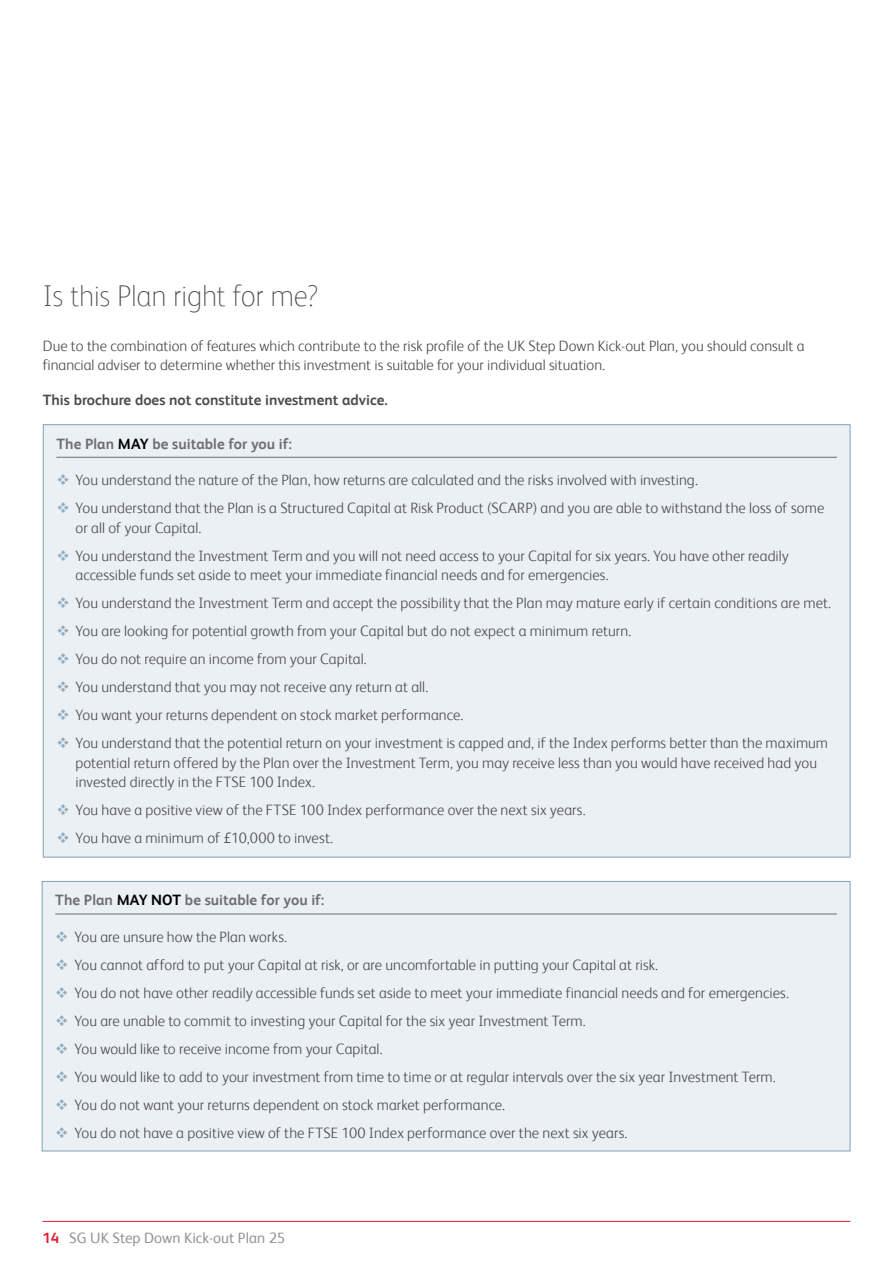
<style>
.page{position:relative;width:893px;height:1263px;background:#fff}
.page>*{position:absolute;margin:0;border:0;box-sizing:border-box;transform-origin:0 0}
.t1{font:100 30px "FS Albert";letter-spacing:-.01em;color:#4d4d4f}
.t2{font:300 15px/19.5px "FS Albert";letter-spacing:.005em;color:#4d4d4f}
.t3{font:700 15px "FS Albert";letter-spacing:.005em;color:#6d6e71}
.t4{font:700 15px "FS Albert";color:#4d4d4f}
.t5{font:15px "FS Albert";color:#939598}
.s1{color:#000}
.s2{color:#90adc1}
.s3{font-family:"Frutiger"}
.s4{font-weight:700;color:#df1e32}
</style>
<div class="page">
<hr style="left:43px;top:1221px;width:807px;height:1px;background:#df1e32">
<div style="left:43px;top:425px;width:807px;height:432px;background:#ebf0f5"></div>
<hr style="left:56px;top:457px;width:781px;height:1px;background:#6d6e71">
<div style="left:42px;top:881px;width:808px;height:270px;background:#ebf0f5"></div>
<hr style="left:55px;top:914px;width:782px;height:1px;background:#6d6e71">
<h1 class="t1" style="left:43px;top:279px;width:277px">Is this Plan right for me?</h1>
<p class="t2" style="left:43px;top:336px;width:763px">Due to the combination of features which contribute to the risk profile of the UK Step Down Kick-out Plan, you should consult a financial adviser to determine whether this investment is suitable for your individual situation.</p>
<p class="t4" style="left:43px;top:391px;width:346px">This brochure does not constitute investment advice.</p>
<p class="t3" style="left:56px;top:435px;width:237px">The Plan <span class="s1">MAY</span> be suitable for you if:</p>
<p class="t2" style="left:56px;top:470px;width:643px"><span class="s2">❖</span> You understand the nature of the Plan, how returns are calculated and the risks involved with investing.</p>
<p class="t2" style="left:76px;top:498px;width:750px;text-indent:-19px"><span class="s2">❖</span> You understand that the Plan is a Structured Capital at Risk Product (SCARP) and you are able to withstand the loss of some or all of your Capital.</p>
<p class="t2" style="left:76px;top:546px;width:715px;text-indent:-19px"><span class="s2">❖</span> You understand the Investment Term and you will not need access to your Capital for six years. You have other readily accessible funds set aside to meet your immediate financial needs and for emergencies.</p>
<p class="t2" style="left:56px;top:593px;width:776px"><span class="s2">❖</span> You understand the Investment Term and accept the possibility that the Plan may mature early if certain conditions are met.</p>
<p class="t2" style="left:56px;top:621px;width:576px"><span class="s2">❖</span> You are looking for potential growth from your Capital but do not expect a minimum return.</p>
<p class="t2" style="left:56px;top:649px;width:312px"><span class="s2">❖</span> You do not require an income from your Capital.</p>
<p class="t2" style="left:56px;top:677px;width:373px"><span class="s2">❖</span> You understand that you may not receive any return at all.</p>
<p class="t2" style="left:56px;top:705px;width:408px"><span class="s2">❖</span> You want your returns dependent on stock market performance.</p>
<p class="t2" style="left:76px;top:733px;width:754px;text-indent:-19px"><span class="s2">❖</span> You understand that the potential return on your investment is capped and, if the Index performs better than the maximum potential return offered by the Plan over the Investment Term, you may receive less than you would have received had you invested directly in the FTSE 100 Index.</p>
<p class="t2" style="left:56px;top:800px;width:531px"><span class="s2">❖</span> You have a positive view of the FTSE 100 Index performance over the next six years.</p>
<p class="t2" style="left:56px;top:828px;width:278px"><span class="s2">❖</span> You have a minimum of <span class="s3">£</span>10,000 to invest.</p>
<p class="t3" style="left:55px;top:891px;width:271px">The Plan <span class="s1">MAY NOT</span> be suitable for you if:</p>
<p class="t2" style="left:55px;top:927px;width:233px"><span class="s2">❖</span> You are unsure how the Plan works.</p>
<p class="t2" style="left:55px;top:955px;width:604px"><span class="s2">❖</span> You cannot afford to put your Capital at risk, or are uncomfortable in putting your Capital at risk.</p>
<p class="t2" style="left:55px;top:983px;width:735px"><span class="s2">❖</span> You do not have other readily accessible funds set aside to meet your immediate financial needs and for emergencies.</p>
<p class="t2" style="left:55px;top:1011px;width:532px"><span class="s2">❖</span> You are unable to commit to investing your Capital for the six year Investment Term.</p>
<p class="t2" style="left:55px;top:1039px;width:329px"><span class="s2">❖</span> You would like to receive income from your Capital.</p>
<p class="t2" style="left:55px;top:1067px;width:722px"><span class="s2">❖</span> You would like to add to your investment from time to time or at regular intervals over the six year Investment Term.</p>
<p class="t2" style="left:55px;top:1095px;width:451px"><span class="s2">❖</span> You do not want your returns dependent on stock market performance.</p>
<p class="t2" style="left:55px;top:1123px;width:574px"><span class="s2">❖</span> You do not have a positive view of the FTSE 100 Index performance over the next six years.</p>
<p class="t5" style="left:43px;top:1229px;width:244px"><span class="s4">14</span> SG UK Step Down Kick-out Plan 25</p>
</div>
